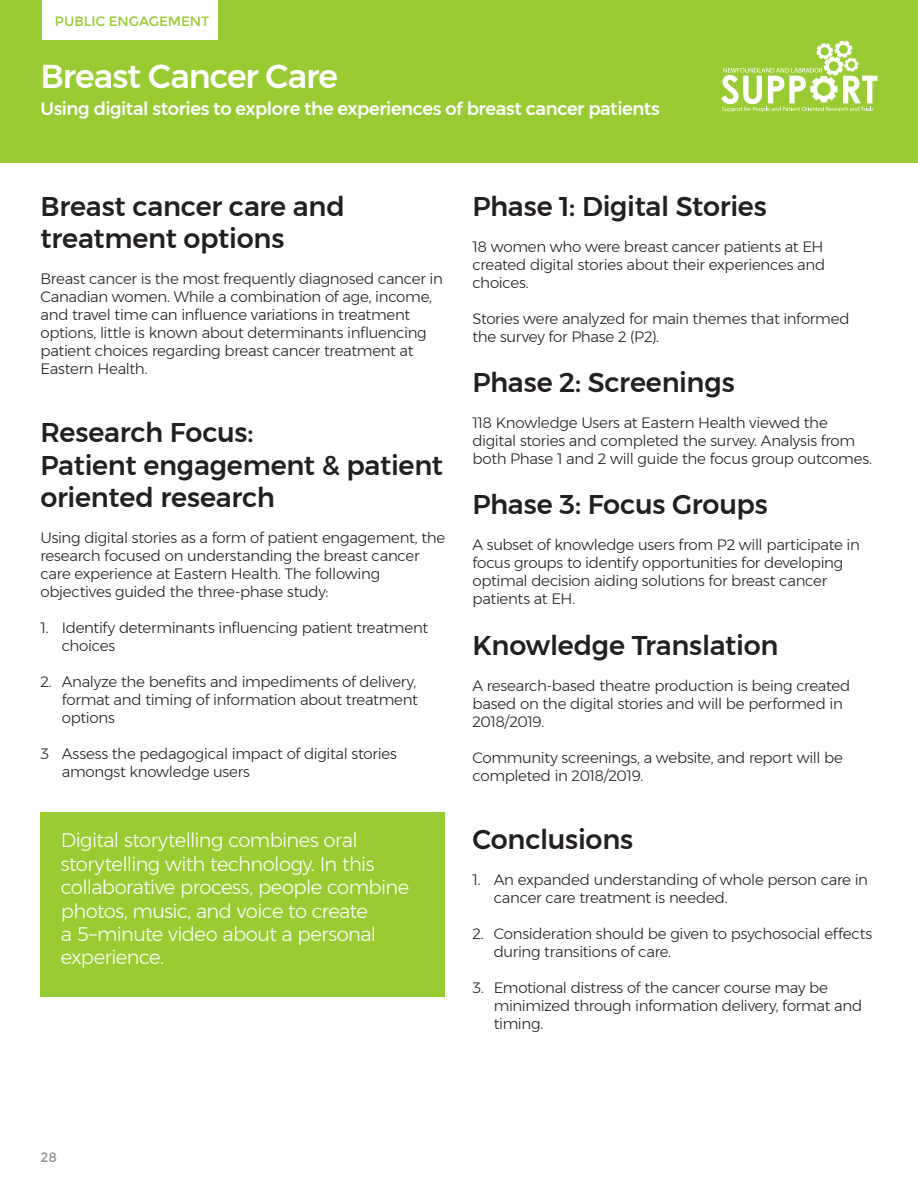
<style>
.page{position:relative;width:918px;height:1188px;background:#fff}
.page>*{position:absolute;margin:0;border:0;box-sizing:border-box;transform-origin:0 0}
.t1{font:500 33px "Montserrat";letter-spacing:-.025em;color:#fff}
.t2{font:500 27px/32.4px "Montserrat";letter-spacing:-.01em;color:#231f20}
.t3{font:300 19.5px/23.4px "Montserrat";letter-spacing:-.03em;color:#fff}
.t4{font:500 18px "Montserrat";letter-spacing:-.025em;color:#fff}
.t5{font:300 15px/18px "Montserrat";letter-spacing:-.02em;color:#231f20}
.t6{font:13.5px "Montserrat";color:#9c3}
.t7{font:13.5px "Montserrat";color:#939598}
</style>
<div class="page">
<div style="left:0;top:0;width:918px;height:162px;background:#9c3"></div>
<div style="left:42px;top:0;width:176px;height:39px;background:#fff"></div>
<div style="left:40px;top:812px;width:406px;height:185px;background:#9c3"></div>
<svg style="left:721px;top:41px;width:157px;height:71px"></svg>
<p class="t6" style="left:55px;top:13px;width:156px">PUBLIC ENGAGEMENT</p>
<p class="t1" style="left:40px;top:50px;width:299px">Breast Cancer Care</p>
<p class="t4" style="left:40px;top:94px;width:621px">Using digital stories to explore the experiences of breast cancer patients</p>
<p class="t2" style="left:40px;top:190px;width:306px">Breast cancer care and treatment options</p>
<p class="t5" style="left:40px;top:270px;width:404px">Breast cancer is the most frequently diagnosed cancer in Canadian women. While a combination of age, income, and travel time can influence variations in treatment options, little is known about determinants influencing patient choices regarding breast cancer treatment at Eastern Health.</p>
<p class="t2" style="left:40px;top:417px;width:214px">Research Focus:</p>
<p class="t2" style="left:40px;top:449px;width:404px">Patient engagement &amp; patient oriented research</p>
<p class="t5" style="left:40px;top:529px;width:406px">Using digital stories as a form of patient engagement, the</p>
<p class="t5" style="left:40px;top:547px;width:381px">research focused on understanding the breast cancer care experience at Eastern Health. The following objectives guided the three-phase study:</p>
<p class="t5" style="left:62px;top:619px;width:368px;text-indent:-21px">1. Identify determinants influencing patient treatment choices</p>
<p class="t5" style="left:62px;top:673px;width:358px;text-align:justify;text-indent:-21px">2. Analyze the benefits and impediments of delivery, format and timing of information about treatment options</p>
<p class="t5" style="left:62px;top:745px;width:337px;text-indent:-21px">3 Assess the pedagogical impact of digital stories amongst knowledge users</p>
<p class="t3" style="left:61px;top:829px;width:350px">Digital storytelling combines oral storytelling with technology. In this collaborative process, people combine photos, music, and voice to create<br>a 5–minute video about a personal experience.</p>
<p class="t2" style="left:472px;top:190px;width:296px">Phase 1: Digital Stories</p>
<p class="t5" style="left:472px;top:237px;width:354px">18 women who were breast cancer patients at EH created digital stories about their experiences and choices.</p>
<p class="t5" style="left:472px;top:309px;width:379px">Stories were analyzed for main themes that informed</p>
<p class="t5" style="left:472px;top:327px;width:188px">the survey for Phase 2 (P2).</p>
<p class="t2" style="left:472px;top:366px;width:264px">Phase 2: Screenings</p>
<p class="t5" style="left:472px;top:414px;width:357px">118 Knowledge Users at Eastern Health viewed the</p>
<p class="t5" style="left:472px;top:432px;width:401px">digital stories and completed the survey. Analysis from both Phase 1 and 2 will guide the focus group outcomes.</p>
<p class="t2" style="left:472px;top:489px;width:297px">Phase 3: Focus Groups</p>
<p class="t5" style="left:472px;top:536px;width:389px">A subset of knowledge users from P2 will participate in focus groups to identify opportunities for developing optimal decision aiding solutions for breast cancer patients at EH.</p>
<p class="t2" style="left:472px;top:629px;width:308px">Knowledge Translation</p>
<p class="t5" style="left:472px;top:676px;width:379px">A research-based theatre production is being created</p>
<p class="t5" style="left:472px;top:694px;width:372px">based on the digital stories and will be performed in</p>
<p class="t5" style="left:472px;top:712px;width:73px">2018/2019.</p>
<p class="t5" style="left:472px;top:748px;width:372px">Community screenings, a website, and report will be</p>
<p class="t5" style="left:472px;top:766px;width:172px">completed in 2018/2019.</p>
<p class="t2" style="left:472px;top:823px;width:162px">Conclusions</p>
<p class="t5" style="left:494px;top:871px;width:376px;text-indent:-21px">1. An expanded understanding of whole person care in cancer care treatment is needed.</p>
<p class="t5" style="left:494px;top:925px;width:380px;text-indent:-21px">2. Consideration should be given to psychosocial effects during transitions of care.</p>
<p class="t5" style="left:494px;top:979px;width:370px;text-indent:-21px">3. Emotional distress of the cancer course may be minimized through information delivery, format and timing.</p>
<p class="t7" style="left:40px;top:1149px;width:18px">28</p>
</div>
